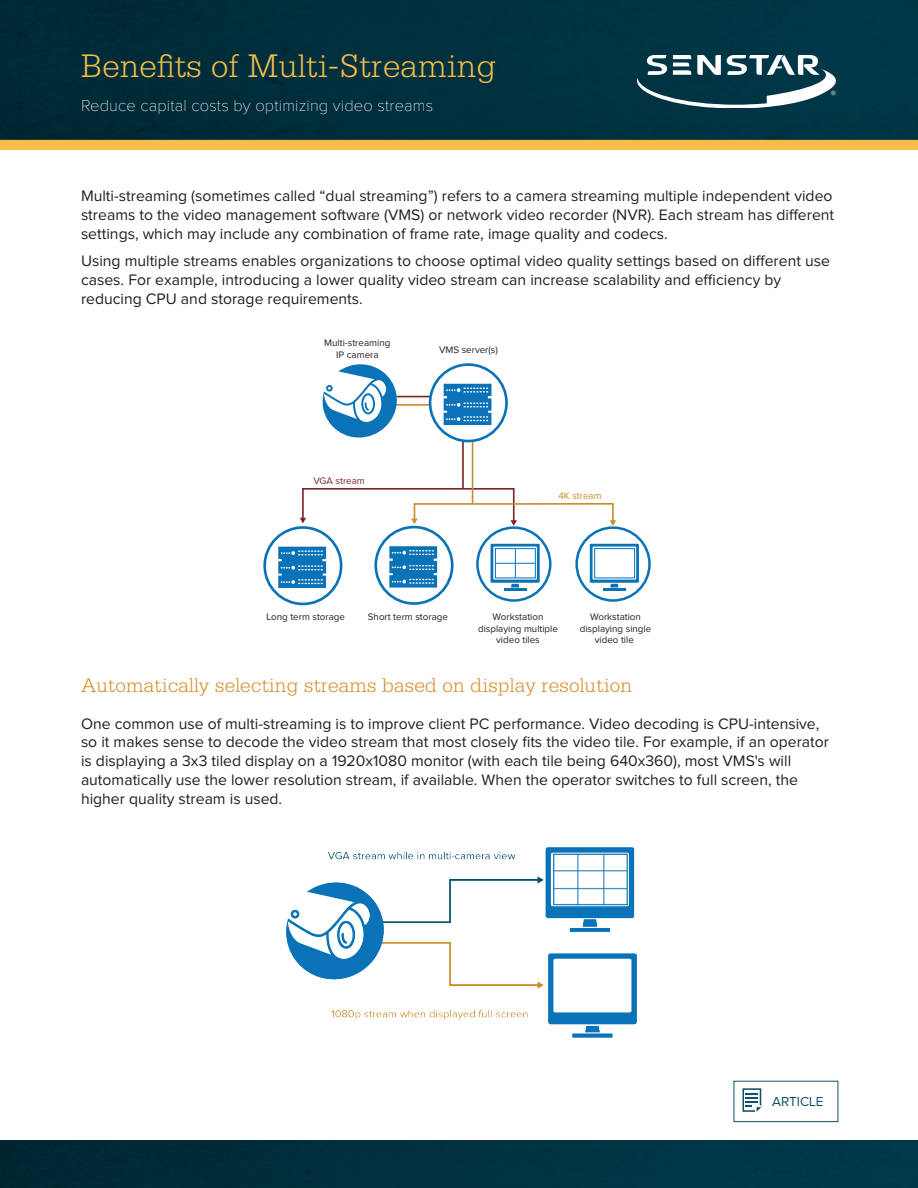
<style>
.page{position:relative;width:918px;height:1188px;background:#fff}
.page>*{position:absolute;margin:0;border:0;box-sizing:border-box;transform-origin:0 0}
.Sub_Heading_1{font:300 34.5px "Serifa Std";letter-spacing:.01em;color:#f8be49}
.Sub_Heading_1-2{font:300 21px "Serifa Std";letter-spacing:.01em;color:#d28c29}
.Sub_Heading_1-3{font:100 16.5px "Proxima Nova T";letter-spacing:.01em;color:#fff}
.Body{font:15.75px/18.8px "Proxima Nova";color:#231f20}
.t1{font:13.5px "Proxima Nova";color:#115069}
.t2{font:10.65px "Proxima Nova";color:#fff}
.t3{font:9.75px/11.7px "Proxima Nova";color:#231f20;text-align:center}
.t4{font:9.75px "Proxima Nova";color:#7c2529}
.t5{font:9.75px "Proxima Nova";color:#ca8b2a}
</style>
<div class="page">
<img style="left:0;top:0;width:918px;height:150px">
<svg style="left:742px;top:1088px;width:19px;height:24px"></svg>
<div style="left:734px;top:1081px;width:104px;height:41px;border:1px solid #115069"></div>
<img style="left:0;top:1140px;width:918px;height:48px">
<svg style="left:389px;top:546px;width:48px;height:42px;background:#2984c0"></svg>
<div style="left:374px;top:526px;width:80px;height:79px;border:3px solid #0a73b8;border-radius:50%"></div>
<svg style="left:477px;top:528px;width:73px;height:72px"></svg>
<div style="left:476px;top:526px;width:76px;height:76px;border:3px solid #0a73b8;border-radius:50%"></div>
<hr style="left:504px;top:588px;width:22px;height:2px;background:#0a73b8">
<svg style="left:491px;top:544px;width:49px;height:39px"></svg>
<svg style="left:493px;top:547px;width:44px;height:40px"></svg>
<hr style="left:495px;top:563px;width:40px;height:1px;background:#0a73b8">
<svg style="left:577px;top:528px;width:73px;height:72px"></svg>
<div style="left:575px;top:526px;width:76px;height:76px;border:3px solid #0a73b8;border-radius:50%"></div>
<hr style="left:603px;top:588px;width:23px;height:2px;background:#0a73b8">
<svg style="left:590px;top:544px;width:49px;height:39px"></svg>
<svg style="left:593px;top:547px;width:43px;height:40px"></svg>
<svg style="left:278px;top:547px;width:48px;height:41px;background:#2582bf"></svg>
<div style="left:263px;top:526px;width:79px;height:79px;border:3px solid #0a73b8;border-radius:50%"></div>
<svg style="left:300px;top:364px;width:316px;height:162px"></svg>
<img style="left:287px;top:848px;width:350px;height:189px">
<svg style="left:637px;top:55px;width:204px;height:53px"></svg>
<p class="Sub_Heading_1" style="left:81px;top:47px;width:416px">Benefits of Multi-Streaming</p>
<p class="Sub_Heading_1-3" style="left:81px;top:93px;width:354px">Reduce capital costs by optimizing video streams</p>
<p class="t2" style="left:831px;top:89px;width:7px">®</p>
<p class="Body" style="left:81px;top:187px;width:755px;text-align:justify">Multi-streaming (sometimes called “dual streaming”) refers to a camera streaming multiple independent video streams to the video management software (VMS) or network video recorder (NVR). Each stream has different settings, which may include any combination of frame rate, image quality and codecs.</p>
<p class="Body" style="left:81px;top:253px;width:750px">Using multiple streams enables organizations to choose optimal video quality settings based on different use cases. For example, introducing a lower quality video stream can increase scalability and efficiency by reducing CPU and storage requirements.</p>
<p class="t3" style="left:324px;top:338px;width:68px">Multi-streaming<br>IP camera</p>
<p class="t3" style="left:439px;top:345px;width:60px">VMS server(s)</p>
<p class="t4" style="left:313px;top:476px;width:53px">VGA stream</p>
<p class="t5" style="left:558px;top:492px;width:45px">4K stream</p>
<p class="t3" style="left:267px;top:611px;width:80px">Long term storage</p>
<p class="t3" style="left:368px;top:611px;width:82px">Short term storage</p>
<p class="t3" style="left:580px;top:611px;width:73px">Workstation displaying single video tile</p>
<p class="t3" style="left:478px;top:611px;width:81px">Workstation displaying multiple video tiles</p>
<p class="Sub_Heading_1-2" style="left:81px;top:673px;width:553px">Automatically selecting streams based on display resolution</p>
<p class="Body" style="left:81px;top:715px;width:750px">One common use of multi-streaming is to improve client PC performance. Video decoding is CPU-intensive, so it makes sense to decode the video stream that most closely fits the video tile. For example, if an operator is displaying a 3x3 tiled display on a 1920x1080 monitor (with each tile being 640x360), most VMS's will automatically use the lower resolution stream, if available. When the operator switches to full screen, the higher quality stream is used.</p>
<p class="t1" style="left:772px;top:1095px;width:53px">ARTICLE</p>
</div>
